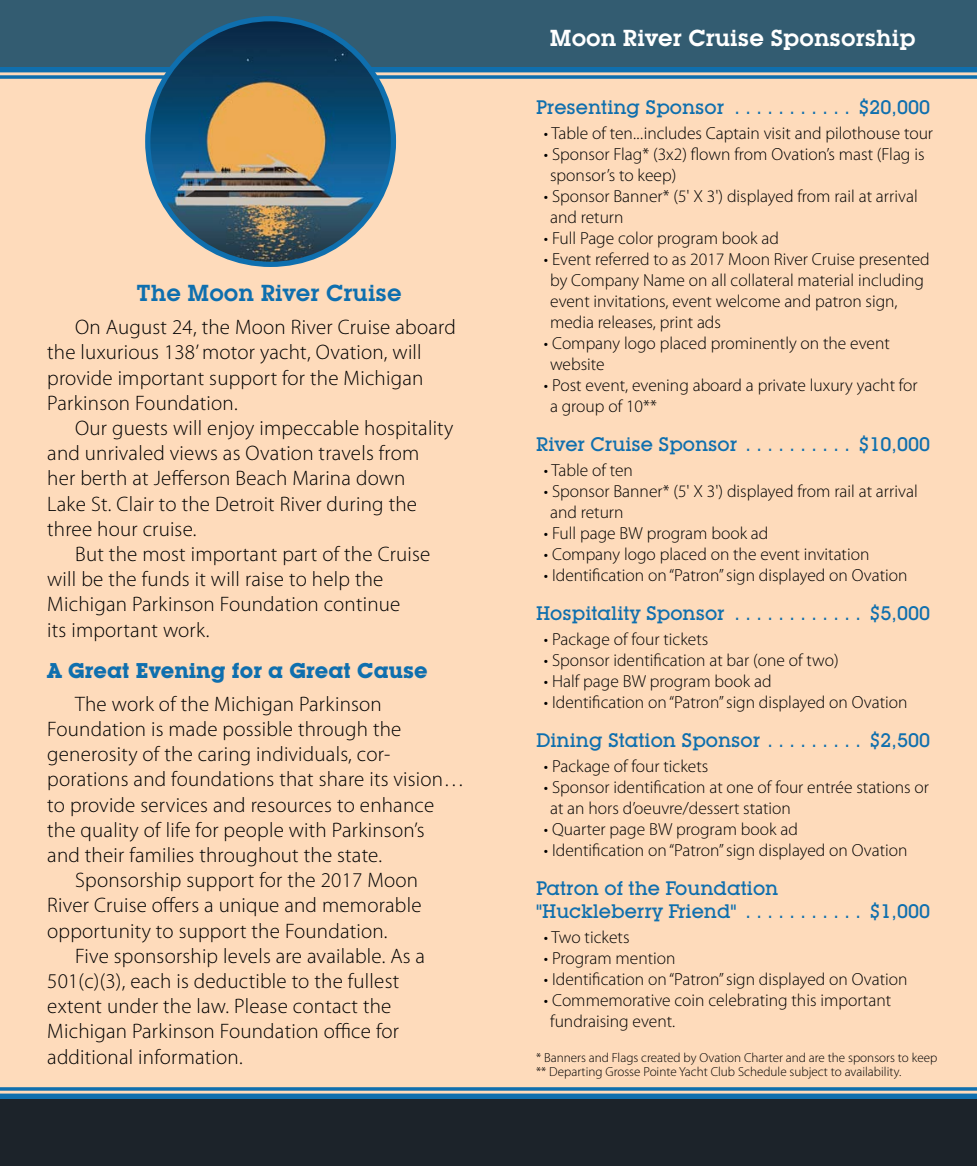
<style>
.page{position:relative;width:977px;height:1166px;background:#fff}
.page>*{position:absolute;margin:0;border:0;box-sizing:border-box;transform-origin:0 0}
.t1{font:600 22.75px "Lubalin Graph IT Cby BT";color:#fff}
.t2{font:600 22.75px "Lubalin Graph IT Cby BT";color:#0f6fae}
.t3{font:300 21px/25.2px "Myriad Pro";letter-spacing:.01em;color:#000}
.t4{font:700 21px "Lubalin Graph IT Cby BT";color:#0f6fae}
.t5{font:500 19.25px/23.1px "Lubalin Graph IT Cby BT";color:#0f6fae}
.t6{font:300 17.5px/21px "Myriad Pro";color:#000}
.t7{font:300 13.12px/14px "Myriad Pro";color:#000}
</style>
<div class="page">
<div style="left:0;top:59px;width:976px;height:1052px;background:#fedbbb"></div>
<svg style="left:0;top:75px;width:976px;height:4px;background:#2c7caf"></svg>
<div style="left:0;top:65px;width:976px;height:7px;background:#0f6fae"></div>
<div style="left:0;top:0;width:976px;height:67px;background:#335c71"></div>
<hr style="left:0;top:1087px;width:976px;height:3px;background:#0f6fae">
<div style="left:0;top:1093px;width:976px;height:7px;background:#0f6fae"></div>
<div style="left:0;top:1099px;width:976px;height:67px;background:#1c232a"></div>
<img style="left:148px;top:19px;width:245px;height:245px;border-radius:123px">
<h1 class="t2" style="left:137px;top:279px;width:266px">The Moon River Cruise</h1>
<p class="t3" style="left:47px;top:315px;width:410px;text-indent:28px">On August 24, the Moon River Cruise aboard the luxurious 138’ motor yacht, Ovation, will provide important support for the Michigan Parkinson Foundation.</p>
<p class="t3" style="left:47px;top:416px;width:407px;text-indent:28px">Our guests will enjoy impeccable hospitality and unrivaled views as Ovation travels from<br>her berth at Jefferson Beach Marina down<br>Lake St. Clair to the Detroit River during the three hour cruise.</p>
<p class="t3" style="left:47px;top:542px;width:384px;text-indent:28px">But the most important part of the Cruise will be the funds it will raise to help the Michigan Parkinson Foundation continue<br>its important work.</p>
<p class="t4" style="left:47px;top:657px;width:382px">A Great Evening for a Great Cause</p>
<p class="t3" style="left:75px;top:691px;width:308px">The work of the Michigan Parkinson</p>
<p class="t3" style="left:47px;top:716px;width:356px">Foundation is made possible through the</p>
<p class="t3" style="left:47px;top:742px;width:344px">generosity of the caring individuals, cor-</p>
<p class="t3" style="left:47px;top:767px;width:418px">porations and foundations that share its vision…</p>
<p class="t3" style="left:47px;top:792px;width:388px">to provide services and resources to enhance</p>
<p class="t3" style="left:47px;top:817px;width:379px">the quality of life for people with Parkinson’s</p>
<p class="t3" style="left:47px;top:842px;width:336px">and their families throughout the state.</p>
<p class="t3" style="left:75px;top:868px;width:344px">Sponsorship support for the 2017 Moon</p>
<p class="t3" style="left:47px;top:893px;width:376px">River Cruise offers a unique and memorable</p>
<p class="t3" style="left:47px;top:918px;width:342px">opportunity to support the Foundation.</p>
<p class="t3" style="left:75px;top:943px;width:351px">Five sponsorship levels are available. As a</p>
<p class="t3" style="left:47px;top:968px;width:353px">501(c)(3), each is deductible to the fullest</p>
<p class="t3" style="left:47px;top:994px;width:346px">extent under the law. Please contact the</p>
<p class="t3" style="left:47px;top:1019px;width:353px">Michigan Parkinson Foundation office for</p>
<p class="t3" style="left:47px;top:1044px;width:197px">additional information.</p>
<h1 class="t1" style="left:550px;top:24px;width:367px">Moon River Cruise Sponsorship</h1>
<p class="t5" style="left:536px;top:95px;width:395px">Presenting Sponsor . . . . . . . . . . . $20,000</p>
<p class="t6" style="left:544px;top:123px;width:390px">• Table of ten...includes Captain visit and pilothouse tour</p>
<p class="t6" style="left:550px;top:144px;width:376px;text-indent:-6px">• Sponsor Flag* (3x2) flown from Ovation’s mast (Flag is sponsor’s to keep)</p>
<p class="t6" style="left:550px;top:186px;width:369px;text-indent:-6px">• Sponsor Banner* (5' X 3') displayed from rail at arrival and return</p>
<p class="t6" style="left:544px;top:228px;width:236px">• Full Page color program book ad</p>
<p class="t6" style="left:550px;top:249px;width:381px;text-indent:-6px">• Event referred to as 2017 Moon River Cruise presented by Company Name on all collateral material including event invitations, event welcome and patron sign, media releases, print ads</p>
<p class="t6" style="left:550px;top:333px;width:341px;text-indent:-6px">• Company logo placed prominently on the event website</p>
<p class="t6" style="left:550px;top:375px;width:369px;text-indent:-6px">• Post event, evening aboard a private luxury yacht for a group of 10**</p>
<p class="t5" style="left:536px;top:432px;width:395px">River Cruise Sponsor . . . . . . . . . . $10,000</p>
<p class="t6" style="left:544px;top:460px;width:91px">• Table of ten</p>
<p class="t6" style="left:550px;top:481px;width:369px;text-indent:-6px">• Sponsor Banner* (5' X 3') displayed from rail at arrival and return</p>
<p class="t6" style="left:544px;top:523px;width:226px">• Full page BW program book ad</p>
<p class="t6" style="left:544px;top:544px;width:327px">• Company logo placed on the event invitation</p>
<p class="t6" style="left:544px;top:565px;width:365px">• Identification on “Patron” sign displayed on Ovation</p>
<p class="t5" style="left:536px;top:601px;width:395px">Hospitality Sponsor . . . . . . . . . . . . $5,000</p>
<p class="t6" style="left:544px;top:629px;width:166px">• Package of four tickets</p>
<p class="t6" style="left:544px;top:650px;width:296px">• Sponsor identification at bar (one of two)</p>
<p class="t6" style="left:544px;top:671px;width:229px">• Half page BW program book ad</p>
<p class="t6" style="left:544px;top:692px;width:365px">• Identification on “Patron” sign displayed on Ovation</p>
<p class="t5" style="left:536px;top:728px;width:395px">Dining Station Sponsor . . . . . . . . . $2,500</p>
<p class="t6" style="left:544px;top:756px;width:166px">• Package of four tickets</p>
<p class="t6" style="left:550px;top:777px;width:380px;text-indent:-6px">• Sponsor identification at one of four entrée stations or at an hors d’oeuvre/dessert station</p>
<p class="t6" style="left:544px;top:819px;width:255px">• Quarter page BW program book ad</p>
<p class="t6" style="left:544px;top:840px;width:365px">• Identification on “Patron” sign displayed on Ovation</p>
<p class="t5" style="left:536px;top:876px;width:395px">Patron of the Foundation<br>"Huckleberry Friend" . . . . . . . . . . . $1,000</p>
<p class="t6" style="left:544px;top:927px;width:87px">• Two tickets</p>
<p class="t6" style="left:544px;top:948px;width:133px">• Program mention</p>
<p class="t6" style="left:544px;top:969px;width:365px">• Identification on “Patron” sign displayed on Ovation</p>
<p class="t6" style="left:550px;top:990px;width:342px;text-indent:-6px">• Commemorative coin celebrating this important fundraising event.</p>
<p class="t7" style="left:536px;top:1050px;width:403px">* Banners and Flags created by Ovation Charter and are the sponsors to keep ** Departing Grosse Pointe Yacht Club Schedule subject to availability.</p>
</div>
